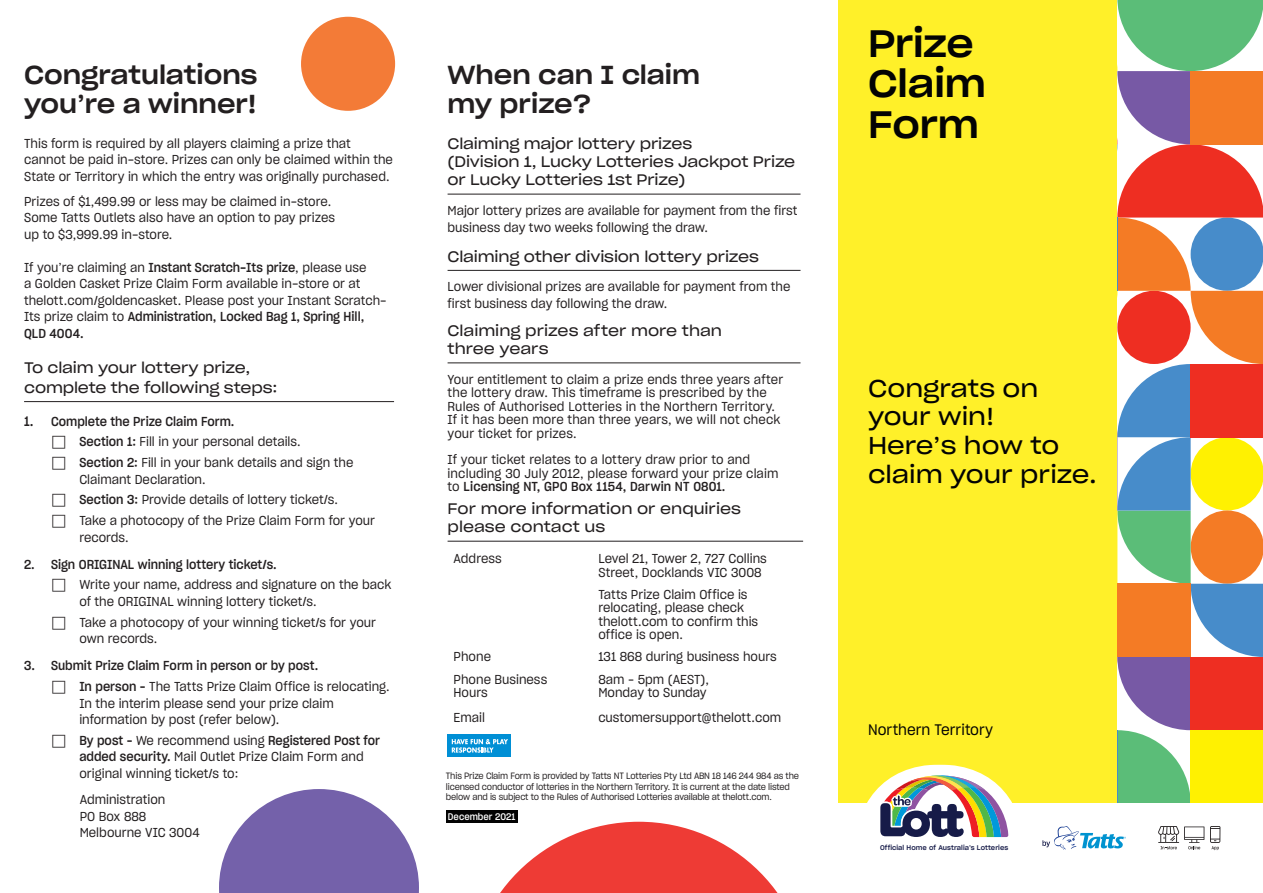
<style>
.page{position:relative;width:1263px;height:893px;background:#fff}
.page>*{position:absolute;margin:0;border:0;box-sizing:border-box;transform-origin:0 0}
.Cover_Heading{font:37.5px "Sharp Grotesk Medium 22";letter-spacing:-.01em;color:#030303}
.t1{font:25.5px/28.5px "Sharp Grotesk Medium 22";color:#231f20}
.Cover_Heading-2{font:24px/28.8px "Sharp Grotesk Book 22";color:#030303}
.t2{font:15px/18px "Sharp Grotesk Book 22";letter-spacing:-.01em;color:#231f20}
.Cover_Heading-3{font:15px "Sharp Grotesk Book 18";color:#030303}
.t3{font:12.75px/16.5px "Sharp Grotesk Book 18";color:#231f20}
.t4{font:12.75px "Sharp Grotesk Medium 18";color:#231f20}
.t5{font:9.45px "Sharp Grotesk Medium 18";color:#fff}
.t6{font:9px/10.5px "Sharp Grotesk Book 18";letter-spacing:-.02em;color:#231f20}
.t7{font:6.75px "Sharp Grotesk Medium 20";letter-spacing:.01em;color:#161b48}
.s1{font-family:"Sharp Grotesk Medium 18"}
.s2{font-size:13.5px}
</style>
<div class="page">
<div style="left:838px;top:0;width:279px;height:816px;background:#fff029"></div>
<svg style="left:1117px;top:0;width:146px;height:803px"></svg>
<div style="left:1117px;top:584px;width:73px;height:73px;background:#f47b25"></div>
<div style="left:1190px;top:657px;width:73px;height:73px;background:#ee2e22"></div>
<div style="left:1190px;top:730px;width:73px;height:73px;background:#fff101"></div>
<div style="left:1190px;top:364px;width:73px;height:73px;background:#ee2e22"></div>
<div style="left:1190px;top:71px;width:73px;height:73px;background:#f47b25"></div>
<hr style="left:448px;top:194px;width:352px;height:1px;background:#231f20">
<hr style="left:448px;top:270px;width:352px;height:1px;background:#231f20">
<hr style="left:448px;top:363px;width:352px;height:1px;background:#231f20">
<hr style="left:24px;top:401px;width:370px;height:1px;background:#231f20">
<svg style="left:447px;top:735px;width:64px;height:22px"></svg>
<div style="left:838px;top:803px;width:425px;height:90px;background:#fff"></div>
<svg style="left:867px;top:764px;width:145px;height:74px"></svg>
<svg style="left:1210px;top:826px;width:10px;height:24px"></svg>
<svg style="left:1158px;top:826px;width:46px;height:23px"></svg>
<div style="left:301px;top:17px;width:94px;height:94px;background:#f37b37;border-radius:50%"></div>
<svg style="left:219px;top:789px;width:200px;height:104px"></svg>
<svg style="left:500px;top:822px;width:278px;height:71px"></svg>
<svg style="left:1042px;top:826px;width:84px;height:24px"></svg>
<hr style="left:448px;top:541px;width:355px;height:1px;background:#231f20">
<div style="left:446px;top:810px;width:71px;height:13px;background:#030303"></div>
<p class="t1" style="left:24px;top:60px;width:235px">Congratulations you’re a winner!</p>
<p class="t3" style="left:24px;top:135px;width:370px">This form is required by all players claiming a prize that cannot be paid in-store. Prizes can only be claimed within the<br>State or Territory in which the entry was originally purchased.</p>
<p class="t3" style="left:24px;top:193px;width:312px">Prizes of $1,499.99 or less may be claimed in-store.<br>Some Tatts Outlets also have an option to pay prizes up to $3,999.99 in-store.</p>
<p class="t3" style="left:24px;top:259px;width:364px">If you’re claiming an <span class="s1">Instant Scratch-Its prize</span>, please use<br>a Golden Casket Prize Claim Form available in-store or at thelott.com/goldencasket. Please post your Instant Scratch-Its prize claim to <span class="s1">Administration, Locked Bag 1, Spring Hill, QLD 4004.</span></p>
<p class="t2" style="left:24px;top:357px;width:255px;line-height:19.5px">To claim your lottery prize, complete the following steps:</p>
<p class="t4" style="left:24px;top:411px;width:212px"><span class="s2">1.</span> Complete the Prize Claim Form.</p>
<p class="t3" style="left:79px;top:433px;width:223px"><span class="s1">Section 1:</span> Fill in your personal details.</p>
<p class="t3" style="left:79px;top:454px;width:276px"><span class="s1">Section 2:</span> Fill in your bank details and sign the<br>Claimant Declaration.</p>
<p class="t3" style="left:79px;top:491px;width:260px"><span class="s1">Section 3:</span> Provide details of lottery ticket/s.</p>
<p class="t3" style="left:79px;top:512px;width:297px">Take a photocopy of the Prize Claim Form for your records.</p>
<p class="t4" style="left:24px;top:554px;width:254px">2. Sign ORIGINAL winning lottery ticket/s.</p>
<p class="t3" style="left:79px;top:576px;width:314px">Write your name, address and signature on the back of the ORIGINAL winning lottery ticket/s.</p>
<p class="t3" style="left:79px;top:614px;width:298px">Take a photocopy of your winning ticket/s for your own records.</p>
<p class="t4" style="left:24px;top:656px;width:296px">3. Submit Prize Claim Form in person or by post.</p>
<p class="t3" style="left:79px;top:678px;width:312px"><span class="s1">In person –</span> The Tatts Prize Claim Office is relocating.<br>In the interim please send your prize claim information by post (refer below).</p>
<p class="t3" style="left:79px;top:732px;width:302px"><span class="s1">By post –</span> We recommend using <span class="s1">Registered Post for added security.</span> Mail Outlet Prize Claim Form and original winning ticket/s to:</p>
<p class="t3" style="left:80px;top:791px;width:122px">Administration<br>PO Box 888<br>Melbourne VIC 3004</p>
<p class="t1" style="left:448px;top:60px;width:254px">When can I claim my prize?</p>
<p class="t2" style="left:448px;top:134px;width:349px">Claiming major lottery prizes<br>(Division 1, Lucky Lotteries Jackpot Prize or Lucky Lotteries 1st Prize)</p>
<p class="t3" style="left:448px;top:202px;width:351px;line-height:17.2px">Major lottery prizes are available for payment from the first business day two weeks following the draw.</p>
<p class="t2" style="left:448px;top:247px;width:313px">Claiming other division lottery prizes</p>
<p class="t3" style="left:448px;top:278px;width:344px">Lower divisional prizes are available for payment from the first business day following the draw.</p>
<p class="t2" style="left:448px;top:321px;width:276px">Claiming prizes after more than three years</p>
<p class="t3" style="left:448px;top:372px;width:337px;line-height:13.5px">Your entitlement to claim a prize ends three years after the lottery draw. This timeframe is prescribed by the Rules of Authorised Lotteries in the Northern Territory.<br>If it has been more than three years, we will not check your ticket for prizes.</p>
<p class="t3" style="left:448px;top:452px;width:332px;line-height:13.5px">If your ticket relates to a lottery draw prior to and including 30 July 2012, please forward your prize claim to <span class="s1">Licensing NT, GPO Box 1154, Darwin NT 0801.</span></p>
<p class="t2" style="left:448px;top:498px;width:295px;line-height:18.6px">For more information or enquiries please contact us</p>
<p class="t3" style="left:454px;top:550px;width:50px">Address</p>
<p class="t3" style="left:598px;top:551px;width:170px;line-height:13.5px">Level 21, Tower 2, 727 Collins<br>Street, Docklands VIC 3008</p>
<p class="t3" style="left:598px;top:587px;width:161px;line-height:13.5px">Tatts Prize Claim Office is relocating, please check thelott.com to confirm this office is open.</p>
<p class="t3" style="left:454px;top:648px;width:39px">Phone</p>
<p class="t3" style="left:598px;top:648px;width:180px">131 868 during business hours</p>
<p class="t3" style="left:454px;top:670px;width:95px">Phone Business</p>
<p class="t3" style="left:454px;top:683px;width:36px">Hours</p>
<p class="t3" style="left:598px;top:670px;width:112px">8am – 5pm (AEST),</p>
<p class="t3" style="left:598px;top:683px;width:110px">Monday to Sunday</p>
<p class="t3" style="left:454px;top:709px;width:33px">Email</p>
<p class="t3" style="left:598px;top:709px;width:184px">customersupport@thelott.com</p>
<p class="t6" style="left:446px;top:770px;width:355px">This Prize Claim Form is provided by Tatts NT Lotteries Pty Ltd ABN 18 146 244 984 as the licensed conductor of lotteries in the Northern Territory. It is current at the date listed below and is subject to the Rules of Authorised Lotteries available at thelott.com.</p>
<p class="t5" style="left:448px;top:809px;width:69px">December 2021</p>
<p class="Cover_Heading" style="left:868px;top:10px;width:107px">Prize</p>
<p class="Cover_Heading" style="left:868px;top:51px;width:119px">Claim</p>
<p class="Cover_Heading" style="left:868px;top:91px;width:112px">Form</p>
<p class="Cover_Heading-2" style="left:868px;top:372px;width:172px">Congrats on your win!</p>
<p class="Cover_Heading-2" style="left:868px;top:430px;width:230px">Here’s how to claim your prize.</p>
<p class="Cover_Heading-3" style="left:868px;top:718px;width:127px">Northern Territory</p>
<p class="t7" style="left:880px;top:842px;width:130px">Official Home of Australia’s Lotteries</p>
</div>
